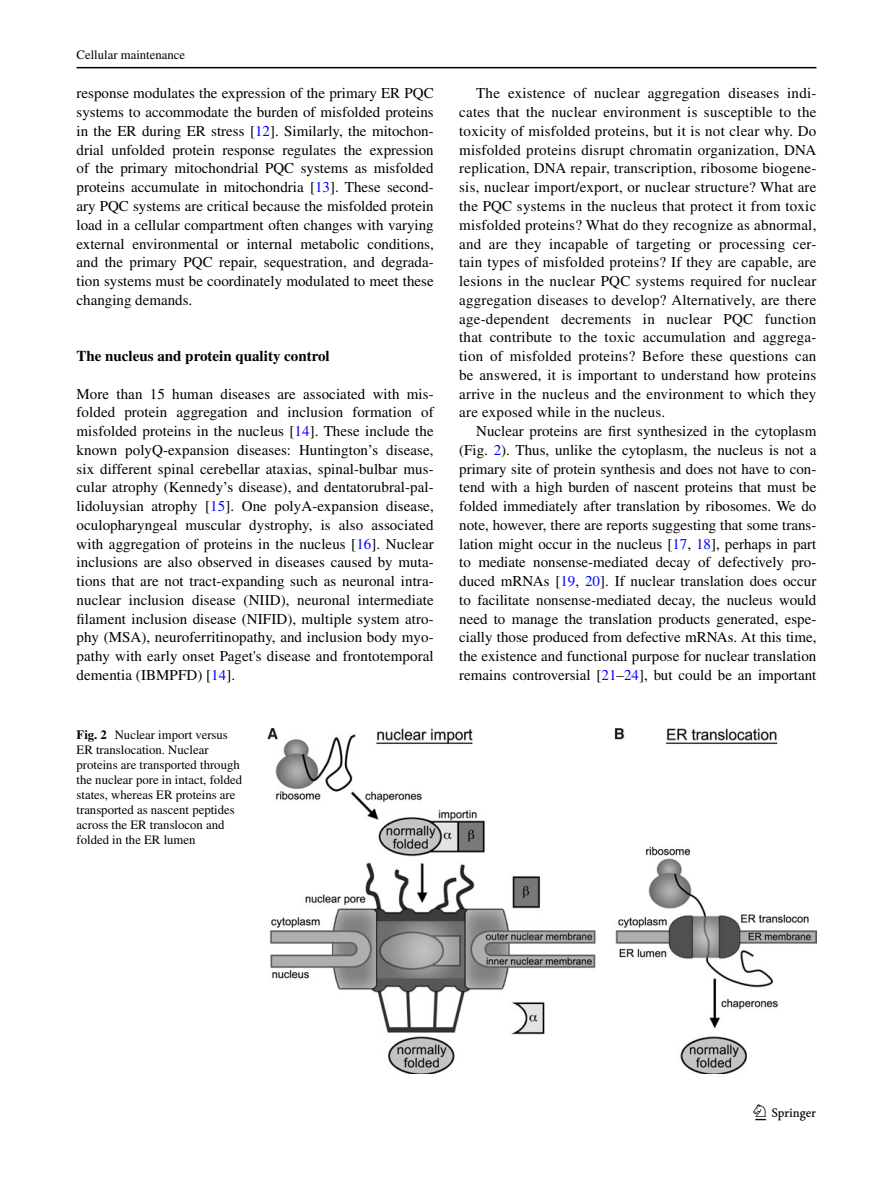
<style>
.page{position:relative;width:893px;height:1187px;background:#fff}
.page>*{position:absolute;margin:0;border:0;box-sizing:border-box;transform-origin:0 0}
.t1{font:22.5px "Springnew";color:#000}
.t2{font:15px/18.8px "Times";color:#000;text-align:justify}
.t3{font:700 15px "Times";color:#000}
.t4{font:12.75px/15px "Times";color:#000}
.s1{color:#00f}
.s2{font-weight:700}
</style>
<div class="page">
<hr style="left:77px;top:67px;width:739px;height:1px;background:#000">
<img style="left:268px;top:728px;width:548px;height:345px">
<p class="t4" style="left:77px;top:48px;width:110px">Cellular maintenance</p>
<p class="t2" style="left:77px;top:84px;width:359px">response modulates the expression of the primary ER PQC systems to accommodate the burden of misfolded proteins in the ER during ER stress [<span class="s1">12</span>]. Similarly, the mitochon&shy;drial unfolded protein response regulates the expression of the primary mitochondrial PQC systems as misfolded proteins accumulate in mitochondria [<span class="s1">13</span>]. These second&shy;ary PQC systems are critical because the misfolded protein load in a cellular compartment often changes with varying external environmental or internal metabolic conditions, and the primary PQC repair, sequestration, and degrada&shy;tion systems must be coordinately modulated to meet these changing demands.</p>
<p class="t3" style="left:77px;top:347px;width:255px">The nucleus and protein quality control</p>
<p class="t2" style="left:77px;top:384px;width:359px">More than 15 human diseases are associated with mis&shy;folded protein aggregation and inclusion formation of misfolded proteins in the nucleus [<span class="s1">14</span>]. These include the known polyQ-expansion diseases: Huntington’s disease, six different spinal cerebellar ataxias, spinal-bulbar mus&shy;cular atrophy (Kennedy’s disease), and dentatorubral-pal&shy;lidoluysian atrophy [<span class="s1">15</span>]. One polyA-expansion disease, oculopharyngeal muscular dystrophy, is also associated with aggregation of proteins in the nucleus [<span class="s1">16</span>]. Nuclear inclusions are also observed in diseases caused by muta&shy;tions that are not tract-expanding such as neuronal intra&shy;nuclear inclusion disease (NIID), neuronal intermediate filament inclusion disease (NIFID), multiple system atro&shy;phy (MSA), neuroferritinopathy, and inclusion body myo&shy;pathy with early onset Paget's disease and frontotemporal dementia (IBMPFD) [<span class="s1">14</span>].</p>
<p class="t4" style="left:77px;top:727px;width:167px"><span class="s2">Fig. 2</span> Nuclear import versus<br>ER translocation. Nuclear proteins are transported through the nuclear pore in intact, folded states, whereas ER proteins are transported as nascent peptides across the ER translocon and folded in the ER lumen</p>
<p class="t2" style="left:459px;top:84px;width:359px;text-indent:17px">The existence of nuclear aggregation diseases indi&shy;cates that the nuclear environment is susceptible to the toxicity of misfolded proteins, but it is not clear why. Do misfolded proteins disrupt chromatin organization, DNA replication, DNA repair, transcription, ribosome biogene&shy;sis, nuclear import/export, or nuclear structure? What are the PQC systems in the nucleus that protect it from toxic misfolded proteins? What do they recognize as abnormal, and are they incapable of targeting or processing cer&shy;tain types of misfolded proteins? If they are capable, are lesions in the nuclear PQC systems required for nuclear aggregation diseases to develop? Alternatively, are there age-dependent decrements in nuclear PQC function that contribute to the toxic accumulation and aggrega&shy;tion of misfolded proteins? Before these questions can be answered, it is important to understand how proteins arrive in the nucleus and the environment to which they are exposed while in the nucleus.</p>
<p class="t2" style="left:459px;top:421px;width:359px;text-indent:17px">Nuclear proteins are first synthesized in the cytoplasm (Fig. <span class="s1">2</span>). Thus, unlike the cytoplasm, the nucleus is not a primary site of protein synthesis and does not have to con&shy;tend with a high burden of nascent proteins that must be folded immediately after translation by ribosomes. We do note, however, there are reports suggesting that some trans&shy;lation might occur in the nucleus [<span class="s1">17</span>, <span class="s1">18</span>], perhaps in part to mediate nonsense-mediated decay of defectively pro&shy;duced mRNAs [<span class="s1">19</span>, <span class="s1">20</span>]. If nuclear translation does occur to facilitate nonsense-mediated decay, the nucleus would need to manage the translation products generated, espe&shy;cially those produced from defective mRNAs. At this time, the existence and functional purpose for nuclear translation remains controversial [<span class="s1">21</span>–<span class="s1">24</span>], but could be an important</p>
<h1 class="t1" style="left:755px;top:1104px;width:62px">1 3</h1>
</div>
